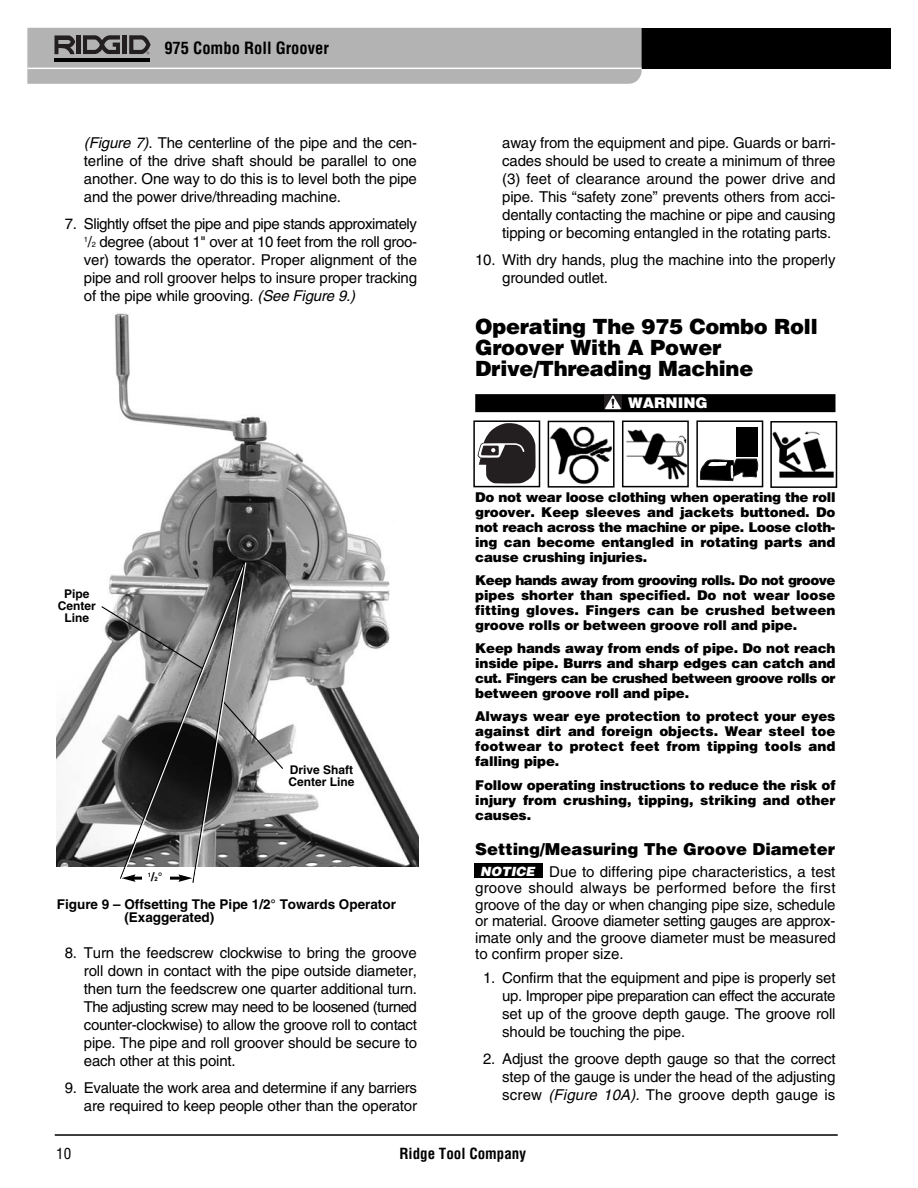
<style>
.page{position:relative;width:918px;height:1188px;background:#fff}
.page>*{position:absolute;margin:0;border:0;box-sizing:border-box;transform-origin:0 0}
.t1{font:900 21px/21px "Helvetica";letter-spacing:-.015em;color:#000}
.t2{font:900 16.5px "Helvetica";color:#000}
.t3{font:700 condensed 16.5px "Helvetica";color:#000}
.t4{font:15px/18px "Helvetica";letter-spacing:-.01em;color:#000;text-align:justify}
.t5{font:700 condensed 15px "Helvetica";color:#000}
.t6{font:condensed 15px "Helvetica";color:#000}
.t7{font:900 14.7px "Helvetica";color:#fff}
.t8{font:900 13.5px/15px "Helvetica";letter-spacing:-.015em;color:#000;text-align:justify}
.t9{font:700 13.5px/13.5px "Helvetica";color:#000}
.t10{font:italic 900 12.75px "Helvetica";color:#fff}
.t11{font:700 12px/12px "Helvetica";color:#000}
.t12{font:700 6px "Helvetica";color:#000}
.s1{font-style:italic}
.s2{font-size:7.5px}
.s3{font-size:12px}
</style>
<div class="page">
<hr style="left:55px;top:1134px;width:783px;height:2px;background:#000">
<div style="left:463px;top:28px;width:428px;height:41px;background:#000"></div>
<svg style="left:27px;top:28px;width:615px;height:56px;background:#aeaeae"></svg>
<div style="left:475px;top:394px;width:360px;height:18px;background:#000"></div>
<svg style="left:604px;top:395px;width:18px;height:15px"></svg>
<svg style="left:605px;top:395px;width:16px;height:14px"></svg>
<div style="left:474px;top:864px;width:68px;height:14px;background:#000"></div>
<svg style="left:478px;top:423px;width:58px;height:60px"></svg>
<div style="left:473px;top:420px;width:67px;height:67px;border:2px solid #000"></div>
<svg style="left:699px;top:458px;width:60px;height:23px"></svg>
<div style="left:736px;top:427px;width:21px;height:30px;background:#000"></div>
<div style="left:696px;top:420px;width:67px;height:67px;border:2px solid #000"></div>
<img style="left:551px;top:426px;width:61px;height:58px">
<div style="left:548px;top:421px;width:67px;height:67px;border:2px solid #000"></div>
<img style="left:626px;top:429px;width:60px;height:51px">
<div style="left:622px;top:421px;width:67px;height:66px;border:2px solid #000"></div>
<img style="left:773px;top:431px;width:61px;height:48px">
<div style="left:770px;top:421px;width:67px;height:67px;border:2px solid #000"></div>
<img style="left:57px;top:313px;width:361px;height:553px">
<svg style="left:100px;top:560px;width:184px;height:323px"></svg>
<div style="left:142px;top:873px;width:28px;height:10px;background:#fff"></div>
<p class="t3" style="left:164px;top:41px;width:166px">975 Combo Roll Groover</p>
<p class="t4" style="left:84px;top:135px;width:335px"><span class="s1">(Figure 7)</span>. The centerline of the pipe and the cen&shy;terline of the drive shaft should be parallel to one another. One way to do this is to level both the pipe and the power drive/threading machine.</p>
<p class="t4" style="left:84px;top:216px;width:335px;text-indent:-19px">7. Slightly offset the pipe and pipe stands approximately <sup>1</sup>/<span class="s2">2</span> degree (about 1" over at 10 feet from the roll groo - v er) towards the operator. Proper alignment of the pipe and roll groover helps to insure proper tracking of the pipe while grooving. <span class="s1">(See Figure 9.)</span></p>
<p class="t4" style="left:502px;top:135px;width:335px">away from the equipment and pipe. Guards or barri&shy;cades should be used to create a minimum of three (3) feet of clearance around the power drive and pipe. This “safety zone” prevents others from acci&shy;dentally contacting the machine or pipe and causing tipping or becoming entangled in the rotating parts.</p>
<p class="t4" style="left:502px;top:252px;width:335px;text-indent:-27px">10. With dry hands, plug the machine into the properly grounded outlet.</p>
<h1 class="t1" style="left:475px;top:318px;width:344px">Operating The 975 Combo Roll<br>Groover With A Power<br>Drive/Threading Machine</h1>
<p class="t7" style="left:628px;top:398px;width:81px">WARNING</p>
<p class="t8" style="left:475px;top:491px;width:362px">Do not wear loose clothing when operating the roll groover. Keep sleeves and jackets buttoned. Do not reach across the machine or pipe. Loose cloth&shy;ing can become entangled in rotating parts and cause crushing injuries.</p>
<p class="t8" style="left:475px;top:574px;width:362px">Keep hands away from grooving rolls. Do not groove pipes shorter than specified. Do not wear loose fitting gloves. Fingers can be crushed between groove rolls or between groove roll and pipe.</p>
<p class="t8" style="left:475px;top:642px;width:362px">Keep hands away from ends of pipe. Do not reach inside pipe. Burrs and sharp edges can catch and cut. Fingers can be crushed between groove rolls or between groove roll and pipe.</p>
<p class="t8" style="left:475px;top:710px;width:362px">Always wear eye protection to protect your eyes against dirt and foreign objects. Wear steel toe footwear to protect feet from tipping tools and falling pipe.</p>
<p class="t8" style="left:475px;top:778px;width:362px">Follow operating instructions to reduce the risk of injury from crushing, tipping, striking and other causes.</p>
<p class="t2" style="left:475px;top:843px;width:361px">Setting/Measuring The Groove Diameter</p>
<p class="t4" style="left:475px;top:864px;width:362px;line-height:16.5px;text-indent:74px">Due to differing pipe characteristics, a test groove should always be performed before the first groove of the day or when changing pipe size, schedule or material. Groove diameter setting gauges are approx&shy;imate only and the groove diameter must be measured to confirm proper size.</p>
<p class="t4" style="left:502px;top:970px;width:335px;text-indent:-19px">1. Confirm that the equipment and pipe is properly set up. Improper pipe preparation can effect the accurate set up of the groove depth gauge. The groove roll should be touching the pipe.</p>
<p class="t4" style="left:502px;top:1051px;width:335px;text-indent:-19px">2. Adjust the groove depth gauge so that the correct step of the gauge is under the head of the adjusting screw <span class="s1">(Figure 10A).</span> The groove depth gauge is</p>
<p class="t11" style="left:58px;top:589px;width:39px;text-align:center">Pipe<br>Center<br>Line</p>
<p class="t11" style="left:289px;top:765px;width:67px">Drive Shaft<br>Center Line</p>
<p class="t10" style="left:480px;top:867px;width:58px">NOTICE</p>
<p class="t12" style="left:148px;top:875px;width:16px">1<span class="s3">/</span>2<span class="s3">°</span></p>
<p class="t9" style="left:124px;top:898px;width:273px;text-indent:-68px">Figure 9 – Offsetting The Pipe 1/2° Towards Operator (Exaggerated)</p>
<p class="t4" style="left:84px;top:945px;width:335px;text-indent:-19px">8. Turn the feedscrew clockwise to bring the groove roll down in contact with the pipe outside diameter, then turn the feedscrew one quarter additional turn.<br>The adjusting screw may need to be loosened (turned counter-clockwise) to allow the groove roll to contact pipe. The pipe and roll groover should be secure to each other at this point.</p>
<p class="t4" style="left:65px;top:1080px;width:354px;text-align:right">9. Evaluate the work area and determine if any barriers are required to keep people other than the operator</p>
<p class="t6" style="left:56px;top:1148px;width:16px">10</p>
<p class="t5" style="left:399px;top:1148px;width:128px">Ridge Tool Company</p>
</div>
